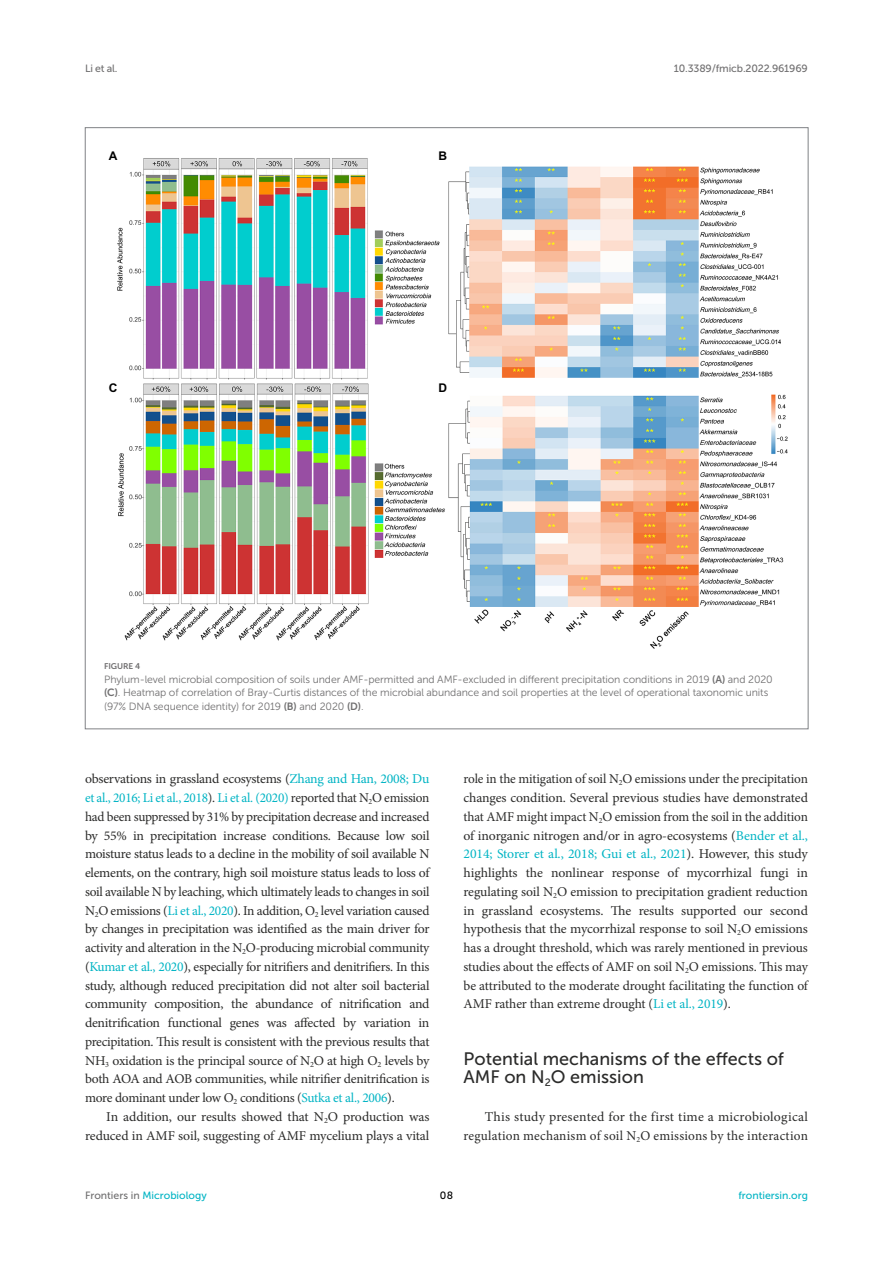
<style>
.page{position:relative;width:893px;height:1263px;background:#fff}
.page>*{position:absolute;margin:0;border:0;box-sizing:border-box;transform-origin:0 0}
.HEAD_2{font:18px/18.8px "Museo Sans 500";color:#2b2b2a}
.TEXT_FLUSH{font:13.5px/18.8px "Minion Pro";letter-spacing:.01em;color:#2b2b2a;text-align:justify}
.TEXT{font:13.5px/18.8px "Minion Pro";letter-spacing:-.005em;color:#2b2b2a;text-align:right}
.t1{font:700 12px "Arial";color:#000}
.FIG_LEG{font:10.5px/13.5px "Museo Sans 300";letter-spacing:-.01em;color:#706f70}
.t2{font:10.5px "Museo Sans 500";color:#00b4c4}
.t3{font:10.5px "Museo Sans 500";letter-spacing:-.015em;color:#706f70}
.t4{font:10.5px "Museo Sans 500";color:#000}
.FIG_HD{font:8.25px "Museo Sans 700";letter-spacing:-.01em;color:#706f70}
.s1{font-family:"Museo Sans 700"}
.s2{color:#00b4c4}
.s3{color:#706f70}
</style>
<div class="page">
<img style="left:117px;top:158px;width:671px;height:491px">
<p class="t3" style="left:85px;top:63px;width:34px">Li et al.</p>
<p class="t3" style="left:674px;top:63px;width:135px">10.3389/fmicb.2022.961969</p>
<p class="t1" style="left:109px;top:147px;width:10px">A</p>
<p class="t1" style="left:438px;top:147px;width:10px">B</p>
<p class="t1" style="left:109px;top:379px;width:10px">C</p>
<p class="t1" style="left:438px;top:379px;width:10px">D</p>
<p class="FIG_HD" style="left:104px;top:662px;width:37px">FIGURE 4</p>
<p class="FIG_LEG" style="left:104px;top:673px;width:670px">Phylum-level microbial composition of soils under AMF-permitted and AMF-excluded in different precipitation conditions in 2019 <span class="s1">(A)</span> and 2020 <span class="s1">(C)</span>. Heatmap of correlation of Bray-Curtis distances of the microbial abundance and soil properties at the level of operational taxonomic units (97% DNA sequence identity) for 2019 <span class="s1">(B)</span> and 2020 <span class="s1">(D)</span>.</p>
<p class="TEXT_FLUSH" style="left:85px;top:770px;width:346px">observations in grassland ecosystems (<span class="s2">Zhang and Han, 2008; Du et al., 2016; Li et al., 2018</span>). <span class="s2">Li et al. (2020)</span> reported that N<sub>2</sub>O emission had been suppressed by 31% by precipitation decrease and increased by 55% in precipitation increase conditions. Because low soil moisture status leads to a decline in the mobility of soil available N elements, on the contrary, high soil moisture status leads to loss of soil available N by leaching, which ultimately leads to changes in soil N<sub>2</sub>O emissions (<span class="s2">Li et al., 2020</span>). In addition, O<sub>2</sub> level variation caused by changes in precipitation was identified as the main driver for activity and alteration in the N<sub>2</sub>O-producing microbial community (<span class="s2">Kumar et al., 2020</span>), especially for nitrifiers and denitrifiers. In this study, although reduced precipitation did not alter soil bacterial community composition, the abundance of nitrification and denitrification functional genes was affected by variation in precipitation. This result is consistent with the previous results that NH<sub>3</sub> oxidation is the principal source of N<sub>2</sub>O at high O<sub>2</sub> levels by both AOA and AOB communities, while nitrifier denitrification is more dominant under low O<sub>2</sub> conditions (<span class="s2">Sutka et al., 2006</span>).</p>
<p class="TEXT" style="left:85px;top:1107px;width:346px">In addition, our results showed that N<sub>2</sub>O production was reduced in AMF soil, suggesting of AMF mycelium plays a vital</p>
<p class="TEXT" style="left:463px;top:770px;width:346px;text-align:justify">role in the mitigation of soil N<sub>2</sub>O emissions under the precipitation changes condition. Several previous studies have demonstrated that AMF might impact N<sub>2</sub>O emission from the soil in the addition of inorganic nitrogen and/or in agro-ecosystems (<span class="s2">Bender et al., 2014; Storer et al., 2018; Gui et al., 2021</span>). However, this study highlights the nonlinear response of mycorrhizal fungi in regulating soil N<sub>2</sub>O emission to precipitation gradient reduction in grassland ecosystems. The results supported our second hypothesis that the mycorrhizal response to soil N<sub>2</sub>O emissions has a drought threshold, which was rarely mentioned in previous studies about the effects of AMF on soil N<sub>2</sub>O emissions. This may be attributed to the moderate drought facilitating the function of AMF rather than extreme drought (<span class="s2">Li et al., 2019</span>).</p>
<p class="HEAD_2" style="left:463px;top:1049px;width:322px">Potential mechanisms of the effects of<br>AMF on N<sub>2</sub>O emission</p>
<p class="TEXT_FLUSH" style="left:463px;top:1107px;width:346px;text-align:right">This study presented for the first time a microbiological regulation mechanism of soil N<sub>2</sub>O emissions by the interaction</p>
<p class="t2" style="left:85px;top:1190px;width:123px"><span class="s3">Frontiers in</span> Microbiology</p>
<p class="t4" style="left:440px;top:1190px;width:15px">08</p>
<p class="t2" style="left:738px;top:1190px;width:71px">frontiersin.org</p>
</div>
